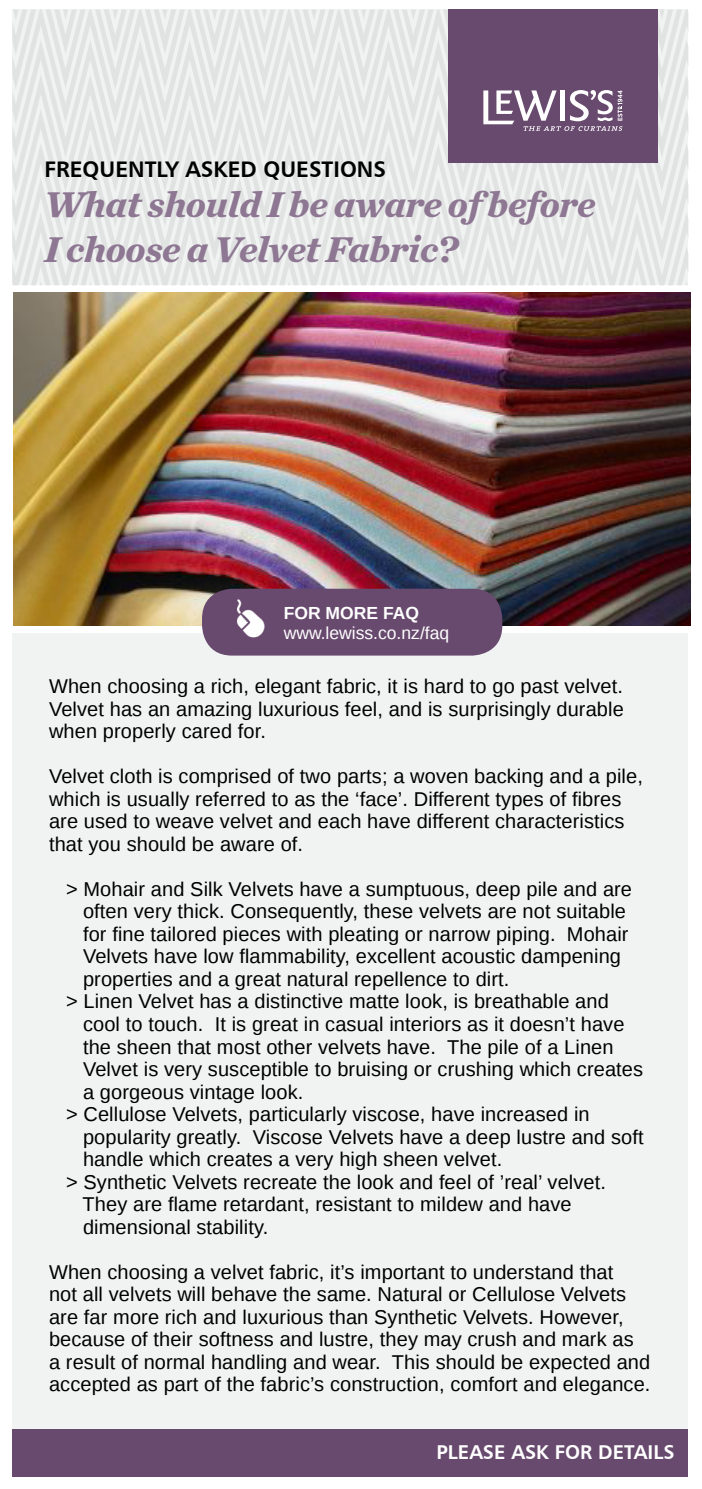
<style>
.page{position:relative;width:702px;height:1489px;background:#fff}
.page>*{position:absolute;margin:0;border:0;box-sizing:border-box;transform-origin:0 0}
.t1{font:italic 700 37.5px "Chronicle Text G2";letter-spacing:-.01em;color:#8e7792}
.t2{font:22.5px "Humanist 777 BT Bold B";color:#000}
.t3{font:20px/22.5px "Liberation Sans";letter-spacing:.005em;color:#000}
.t4{font:20px "Humanist 777 BT Bold B";color:#fff}
.t5{font:17.5px "Liberation Sans";color:#fff}
.t6{font:700 17.5px "Liberation Sans";color:#fff}
</style>
<div class="page">
<img style="left:14px;top:292px;width:676px;height:333px">
<svg style="left:12px;top:9px;width:676px;height:31px;fill:#e5e6e6"></svg>
<svg style="left:12px;top:40px;width:676px;height:34px;fill:#e4e5e5"></svg>
<svg style="left:12px;top:74px;width:676px;height:35px;fill:#e4e5e5"></svg>
<svg style="left:12px;top:109px;width:676px;height:34px;fill:#e4e5e5"></svg>
<svg style="left:12px;top:143px;width:676px;height:35px;fill:#e4e5e5"></svg>
<svg style="left:12px;top:178px;width:676px;height:107px;fill:#e4e5e5"></svg>
<svg style="left:22px;top:212px;width:666px;height:73px;fill:#e4e5e5"></svg>
<svg style="left:31px;top:247px;width:657px;height:38px"></svg>
<div style="left:448px;top:9px;width:209px;height:154px;background:#684a6e"></div>
<svg style="left:483px;top:90px;width:139px;height:41px"></svg>
<div style="left:12px;top:1428px;width:676px;height:48px;background:#684a6e"></div>
<div style="left:12px;top:632px;width:676px;height:796px;background:#f1f3f3"></div>
<div style="left:202px;top:588px;width:300px;height:67px;background:#684a6e;border-radius:30px"></div>
<p class="t2" style="left:45px;top:155px;width:343px">FREQUENTLY ASKED QUESTIONS</p>
<p class="t1" style="left:45px;top:174px;width:552px">What should I be aware of before</p>
<p class="t1" style="left:45px;top:219px;width:414px">I choose a Velvet Fabric?</p>
<p class="t6" style="left:284px;top:601px;width:137px">FOR MORE FAQ</p>
<p class="t5" style="left:284px;top:623px;width:167px">www.lewiss.co.nz/faq</p>
<p class="t3" style="left:49px;top:676px;width:576px;text-align:justify">When choosing a rich, elegant fabric, it is hard to go past velvet.<br>Velvet has an amazing luxurious feel, and is surprisingly durable when properly cared for.</p>
<p class="t3" style="left:49px;top:766px;width:595px">Velvet cloth is comprised of two parts; a woven backing and a pile, which is usually referred to as the ‘face’. Different types of fibres are used to weave velvet and each have different characteristics that you should be aware of.</p>
<p class="t3" style="left:66px;top:878px;width:567px">&gt; Mohair and Silk Velvets have a sumptuous, deep pile and are</p>
<p class="t3" style="left:83px;top:901px;width:544px">often very thick. Consequently, these velvets are not suitable</p>
<p class="t3" style="left:83px;top:923px;width:547px">for fine tailored pieces with pleating or narrow piping. Mohair</p>
<p class="t3" style="left:83px;top:946px;width:539px">Velvets have low flammability, excellent acoustic dampening</p>
<p class="t3" style="left:83px;top:968px;width:428px">properties and a great natural repellence to dirt.</p>
<p class="t3" style="left:66px;top:991px;width:544px">&gt; Linen Velvet has a distinctive matte look, is breathable and</p>
<p class="t3" style="left:83px;top:1013px;width:543px">cool to touch. It is great in casual interiors as it doesn’t have</p>
<p class="t3" style="left:83px;top:1036px;width:532px">the sheen that most other velvets have. The pile of a Linen</p>
<p class="t3" style="left:83px;top:1058px;width:561px">Velvet is very susceptible to bruising or crushing which creates</p>
<p class="t3" style="left:83px;top:1081px;width:222px">a gorgeous vintage look.</p>
<p class="t3" style="left:66px;top:1103px;width:525px">&gt; Cellulose Velvets, particularly viscose, have increased in</p>
<p class="t3" style="left:83px;top:1126px;width:562px">popularity greatly. Viscose Velvets have a deep lustre and soft</p>
<p class="t3" style="left:83px;top:1148px;width:421px">handle which creates a very high sheen velvet.</p>
<p class="t3" style="left:66px;top:1171px;width:541px">&gt; Synthetic Velvets recreate the look and feel of ’real’ velvet.</p>
<p class="t3" style="left:83px;top:1193px;width:490px">They are flame retardant, resistant to mildew and have</p>
<p class="t3" style="left:83px;top:1216px;width:187px">dimensional stability.</p>
<p class="t3" style="left:49px;top:1261px;width:603px">When choosing a velvet fabric, it’s important to understand that<br>not all velvets will behave the same. Natural or Cellulose Velvets are far more rich and luxurious than Synthetic Velvets. However, because of their softness and lustre, they may crush and mark as<br>a result of normal handling and wear. This should be expected and accepted as part of the fabric’s construction, comfort and elegance.</p>
<p class="t4" style="left:436px;top:1439px;width:240px">PLEASE ASK FOR DETAILS</p>
</div>
